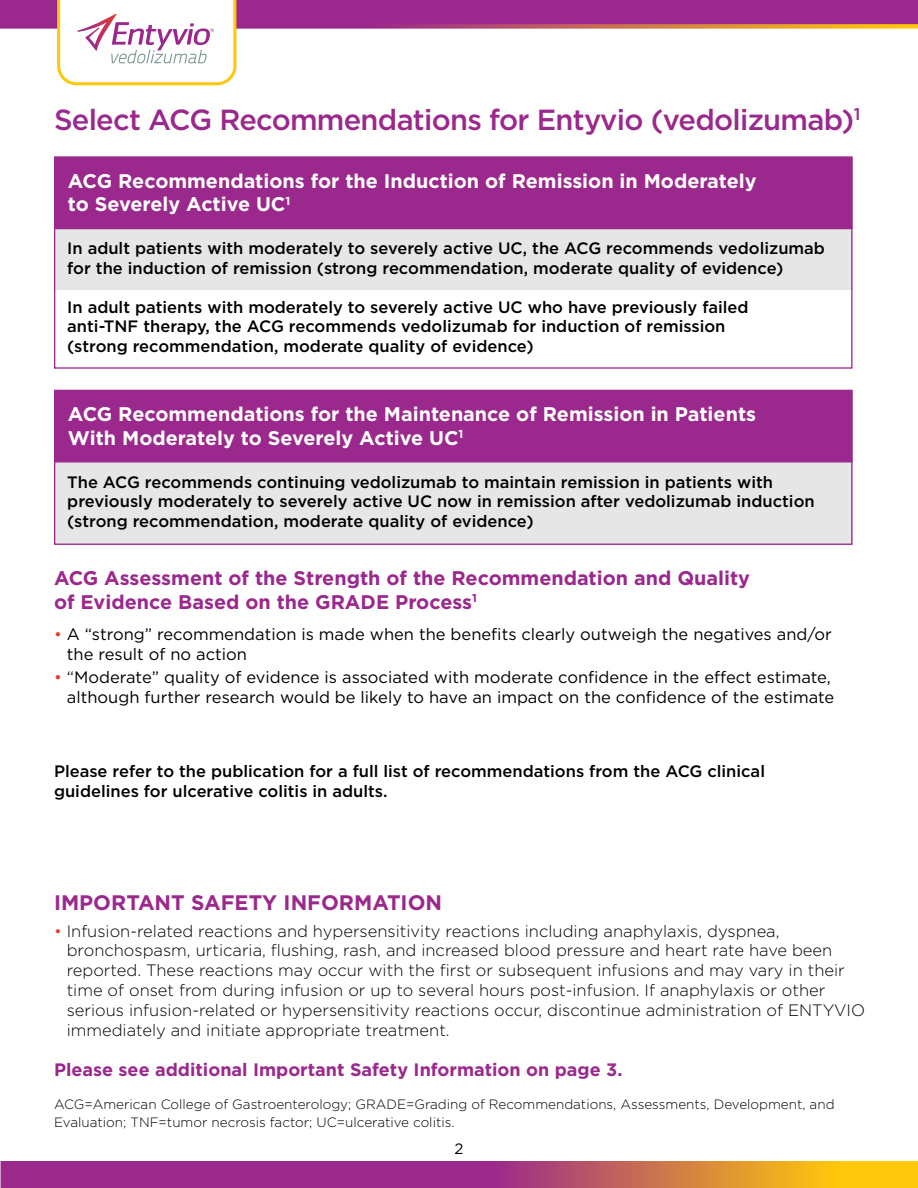
<style>
.page{position:relative;width:918px;height:1188px;background:#fff}
.page>*{position:absolute;margin:0;border:0;box-sizing:border-box;transform-origin:0 0}
.t1{font:500 29.1px "Gotham";letter-spacing:-.025em;color:#9b288c}
.t2{font:700 21px "Gotham";color:#9b288c}
.t3{font:700 19.8px/23.7px "Gotham";color:#fff}
.t4{font:700 19.8px/23.7px "Gotham";color:#9b288c}
.t5{font:700 18px "Gotham";color:#9b288c}
.t6{font:500 16.5px/19.8px "Gotham";color:#000}
.t7{font:300 16.5px/19.8px "Gotham";color:#000}
.t8{font:16.5px/19.8px "Gotham";color:#000}
.t9{font:15px "Gotham";color:#000}
.t10{font:300 13.5px/18px "Gotham";color:#000}
.s1{color:#e63c2d}
.s2{color:#221f20}
</style>
<div class="page">
<svg style="left:1px;top:1161px;width:917px;height:27px;background:#b65467"></svg>
<div style="left:0;top:0;width:918px;height:26px;background:#9b288c"></div>
<svg style="left:0;top:24px;width:918px;height:5px;background:#c46e67"></svg>
<svg style="left:56px;top:0;width:182px;height:86px"></svg>
<div style="left:54px;top:229px;width:799px;height:61px;background:#e6e6e6"></div>
<div style="left:54px;top:463px;width:799px;height:82px;background:#e6e6e6"></div>
<div style="left:54px;top:157px;width:799px;height:72px;background:#9b288c"></div>
<div style="left:54px;top:390px;width:799px;height:73px;background:#9b288c;border:1px solid #9b288c"></div>
<h1 class="t1" style="left:54px;top:100px;width:808px">Select ACG Recommendations for Entyvio (vedolizumab)<sup>1</sup></h1>
<p class="t3" style="left:68px;top:169px;width:690px">ACG Recommendations for the Induction of Remission in Moderately to Severely Active UC<sup>1</sup></p>
<p class="t6" style="left:67px;top:238px;width:759px">In adult patients with moderately to severely active UC, the ACG recommends vedolizumab for the induction of remission (strong recommendation, moderate quality of evidence)</p>
<p class="t6" style="left:67px;top:297px;width:683px">In adult patients with moderately to severely active UC who have previously failed anti-TNF therapy, the ACG recommends vedolizumab for induction of remission (strong recommendation, moderate quality of evidence)</p>
<p class="t3" style="left:68px;top:402px;width:690px">ACG Recommendations for the Maintenance of Remission in Patients<br>With Moderately to Severely Active UC<sup>1</sup></p>
<p class="t6" style="left:67px;top:472px;width:749px">The ACG recommends continuing vedolizumab to maintain remission in patients with previously moderately to severely active UC now in remission after vedolizumab induction (strong recommendation, moderate quality of evidence)</p>
<p class="t4" style="left:54px;top:566px;width:698px">ACG Assessment of the Strength of the Recommendation and Quality of Evidence Based on the GRADE Process<sup>1</sup></p>
<p class="t8" style="left:67px;top:624px;width:767px;text-indent:-13px"><span class="s1">•</span> A “strong” recommendation is made when the benefits clearly outweigh the negatives and/or the result of no action</p>
<p class="t8" style="left:54px;top:667px;width:782px;text-align:right"><span class="s1">•</span> <span class="s2">“</span>Moderate” quality of evidence is associated with moderate confidence in the effect estimate, although further research would be likely to have an impact on the confidence of the estimate</p>
<p class="t6" style="left:54px;top:761px;width:713px">Please refer to the publication for a full list of recommendations from the ACG clinical guidelines for ulcerative colitis in adults.</p>
<p class="t2" style="left:54px;top:889px;width:390px">IMPORTANT SAFETY INFORMATION</p>
<p class="t7" style="left:67px;top:920px;width:800px;text-indent:-13px"><span class="s1">•</span> Infusion-related reactions and hypersensitivity reactions including anaphylaxis, dyspnea, bronchospasm, urticaria, flushing, rash, and increased blood pressure and heart rate have been reported. These reactions may occur with the first or subsequent infusions and may vary in their time of onset from during infusion or up to several hours post-infusion. If anaphylaxis or other serious infusion-related or hypersensitivity reactions occur, discontinue administration of ENTYVIO immediately and initiate appropriate treatment.</p>
<p class="t5" style="left:54px;top:1058px;width:570px">Please see additional Important Safety Information on page 3.</p>
<p class="t10" style="left:54px;top:1095px;width:782px">ACG=American College of Gastroenterology; GRADE=Grading of Recommendations, Assessments, Development, and<br>Evaluation; TNF=tumor necrosis factor; UC=ulcerative colitis.</p>
<p class="t9" style="left:455px;top:1139px;width:10px">2</p>
</div>
